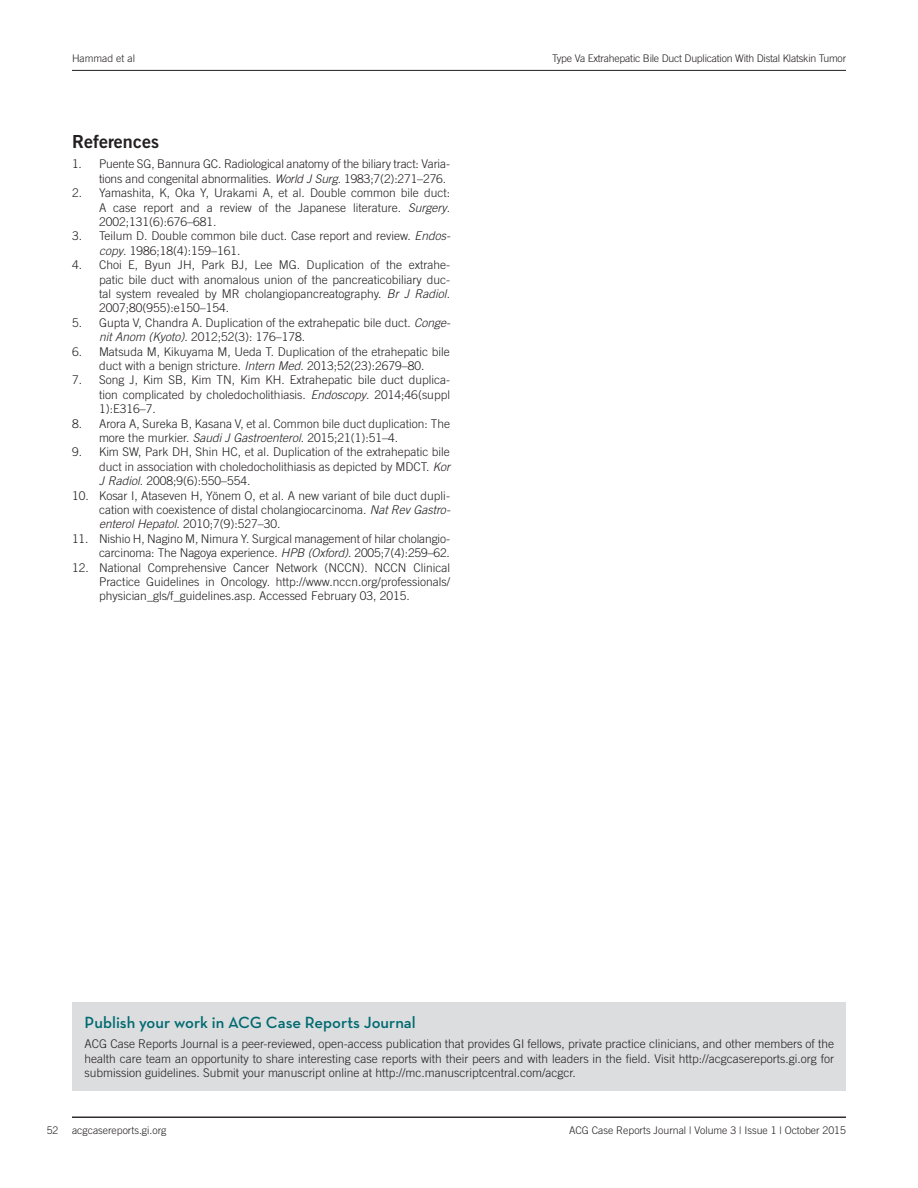
<style>
.page{position:relative;width:918px;height:1188px;background:#fff}
.page>*{position:absolute;margin:0;border:0;box-sizing:border-box;transform-origin:0 0}
.t1{font:18px "Trade Gothic LT Std Bd 2";color:#231f20}
.t2{font:600 16.5px "Neutraface Text";color:#006a71}
.t3{font:300 12px/14.4px "Trade Gothic LT Std";color:#231f20;text-align:justify}
.t4{font:300 10.5px "Trade Gothic LT Std";color:#231f20}
.t5{font:300 10.5px "Trade Gothic LT Std";letter-spacing:-.02em;color:#231f20}
.s1{font-style:italic}
</style>
<div class="page">
<div style="left:73px;top:1002px;width:773px;height:89px;background:#dcdddf"></div>
<hr style="left:72px;top:70px;width:774px;height:1px;background:#231f20">
<hr style="left:72px;top:1117px;width:774px;height:1px;background:#231f20">
<p class="t4" style="left:72px;top:52px;width:64px">Hammad et al</p>
<p class="t1" style="left:72px;top:130px;width:88px">References</p>
<p class="t3" style="left:99px;top:157px;width:353px;text-indent:-27px">1. Puente SG, Bannura GC. Radiological anatomy of the biliary tract: Varia&shy;tions and congenital abnormalities. <span class="s1">World J Surg</span>. 1983;7(2):271–276.</p>
<p class="t3" style="left:99px;top:186px;width:353px;text-indent:-27px">2. Yamashita, K, Oka Y, Urakami A, et al. Double common bile duct:<br>A case report and a review of the Japanese literature. <span class="s1">Surgery</span>.<br>2002;131(6):676–681.</p>
<p class="t3" style="left:99px;top:229px;width:353px;text-indent:-27px">3. Teilum D. Double common bile duct. Case report and review. <span class="s1">Endos&shy;copy</span>. 1986;18(4):159–161.</p>
<p class="t3" style="left:99px;top:258px;width:353px;text-indent:-27px">4. Choi E, Byun JH, Park BJ, Lee MG. Duplication of the extrahe&shy;patic bile duct with anomalous union of the pancreaticobiliary duc&shy;tal system revealed by MR cholangiopancreatography. <span class="s1">Br J Radiol</span>.<br>2007;80(955):e150–154.</p>
<p class="t3" style="left:99px;top:315px;width:353px;text-indent:-27px">5. Gupta V, Chandra A. Duplication of the extrahepatic bile duct. <span class="s1">Conge&shy;nit Anom (Kyoto)</span>. 2012;52(3): 176–178.</p>
<p class="t3" style="left:72px;top:344px;width:379px;text-align:center">6. Matsuda M, Kikuyama M, Ueda T. Duplication of the etrahepatic bile duct with a benign stricture. <span class="s1">Intern Med</span>. 2013;52(23):2679–80.</p>
<p class="t3" style="left:99px;top:373px;width:353px;text-indent:-27px">7. Song J, Kim SB, Kim TN, Kim KH. Extrahepatic bile duct duplica&shy;tion complicated by choledocholithiasis. <span class="s1">Endoscopy</span>. 2014;46(suppl 1):E316–7.</p>
<p class="t3" style="left:99px;top:416px;width:353px;text-indent:-27px">8. Arora A, Sureka B, Kasana V, et al. Common bile duct duplication: The more the murkier. <span class="s1">Saudi J Gastroenterol</span>. 2015;21(1):51–4.</p>
<p class="t3" style="left:99px;top:445px;width:353px;text-indent:-27px">9. Kim SW, Park DH, Shin HC, et al. Duplication of the extrahepatic bile duct in association with choledocholithiasis as depicted by MDCT. <span class="s1">Kor J Radiol</span>. 2008;9(6):550–554.</p>
<p class="t3" style="left:99px;top:488px;width:353px;text-indent:-27px">10. Kosar I, Ataseven H, Yönem O, et al. A new variant of bile duct dupli&shy;cation with coexistence of distal cholangiocarcinoma. <span class="s1">Nat Rev Gastro&shy;enterol Hepatol</span>. 2010;7(9):527–30.</p>
<p class="t3" style="left:72px;top:531px;width:380px;text-align:right">11. Nishio H, Nagino M, Nimura Y. Surgical management of hilar cholangio&shy;carcinoma: The Nagoya experience. <span class="s1">HPB (Oxford)</span>. 2005;7(4):259–62.</p>
<p class="t3" style="left:99px;top:560px;width:353px;text-indent:-27px">12. National Comprehensive Cancer Network (NCCN). NCCN Clinical Practice Guidelines in Oncology. http://www.nccn.org/professionals/ physician_gls/f_guidelines.asp. Accessed February 03, 2015.</p>
<p class="t5" style="left:552px;top:52px;width:295px">Type Va Extrahepatic Bile Duct Duplication With Distal Klatskin Tumor</p>
<h2 class="t2" style="left:85px;top:1012px;width:333px">Publish your work in ACG Case Reports Journal</h2>
<p class="t3" style="left:85px;top:1037px;width:751px">ACG Case Reports Journal is a peer-reviewed, open-access publication that provides GI fellows, private practice clinicians, and other members of the health care team an opportunity to share interesting case reports with their peers and with leaders in the field. Visit http://acgcasereports.gi.org for submission guidelines. Submit your manuscript online at http://mc.manuscriptcentral.com/acgcr.</p>
<p class="t4" style="left:47px;top:1124px;width:13px">52</p>
<p class="t4" style="left:569px;top:1124px;width:278px">ACG Case Reports Journal | Volume 3 | Issue 1 | October 2015</p>
<p class="t4" style="left:72px;top:1124px;width:96px">acgcasereports.gi.org</p>
</div>
